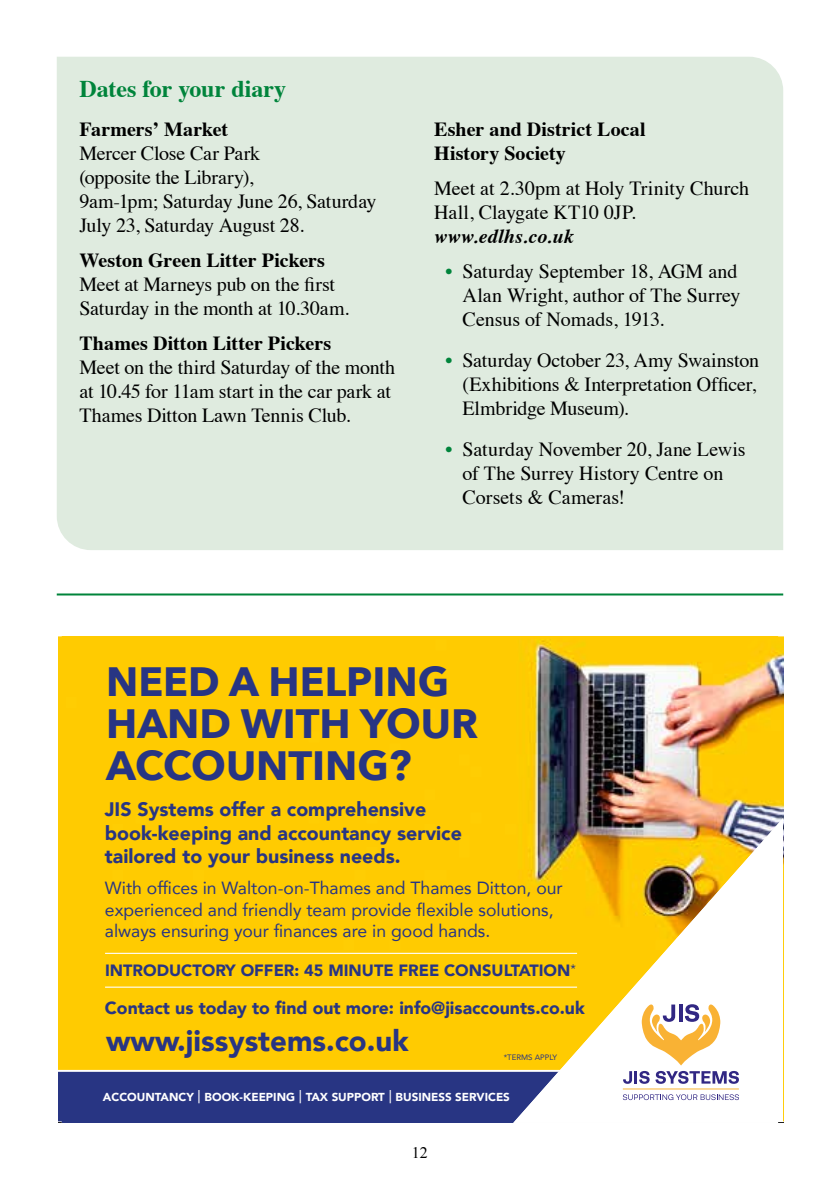
<style>
.page{position:relative;width:840px;height:1191px;background:#fff}
.page>*{position:absolute;margin:0;border:0;box-sizing:border-box;transform-origin:0 0}
.t1{font:700 40.8px/41.8px "Avenir Next";color:#283583}
.t2{font:900 29.4px "Avenir";color:#283583}
.t3{font:700 24px "Times";color:#00843b}
.t4{font:20px/24px "Times";letter-spacing:-.005em;color:#000}
.t5{font:700 20px/24px "Times";color:#000}
.t6{font:italic 700 20px "Times";letter-spacing:.005em;color:#000}
.t7{font:900 19.6px/23.4px "Avenir";color:#283583}
.t8{font:17.6px/21.4px "Avenir";color:#283583}
.t9{font:900 17.6px "Avenir";color:#283583}
.t10{font:900 16.4px "Avenir";color:#283583}
.t11{font:16px "Times New Roman";color:#000}
.t12{font:900 11.6px "Avenir";color:#fff}
.t13{font:7.8px "Avenir";color:#283583}
.s1{color:#00843b}
.s2{font-weight:400;font-size:17.4px}
</style>
<div class="page">
<div style="left:57px;top:57px;width:725px;height:493px;background:#dfebdf"></div>
<hr style="left:57px;top:593px;width:725px;height:2px;background:#00843b">
<img style="left:59px;top:637px;width:723px;height:433px">
<div style="left:59px;top:1071px;width:723px;height:52px;background:#283583"></div>
<svg style="left:513px;top:818px;width:269px;height:305px"></svg>
<svg style="left:622px;top:1071px;width:27px;height:12px"></svg>
<svg style="left:655px;top:1071px;width:83px;height:12px"></svg>
<svg style="left:622px;top:1094px;width:116px;height:6px"></svg>
<hr style="left:622px;top:1088px;width:116px;height:1px;background:#f9b234">
<svg style="left:641px;top:1004px;width:79px;height:61px"></svg>
<hr style="left:105px;top:952px;width:471px;height:2px;background:#fff">
<hr style="left:105px;top:986px;width:471px;height:1px;background:#fff">
<p class="t3" style="left:79px;top:66px;width:208px">Dates for your diary</p>
<p class="t5" style="left:79px;top:115px;width:150px">Farmers’ Market</p>
<p class="t4" style="left:79px;top:139px;width:298px">Mercer Close Car Park<br>(opposite the Library),<br>9am-1pm; Saturday June 26, Saturday<br>July 23, Saturday August 28.</p>
<p class="t5" style="left:79px;top:246px;width:247px">Weston Green Litter Pickers</p>
<p class="t4" style="left:79px;top:270px;width:271px">Meet at Marneys pub on the first<br>Saturday in the month at 10.30am.</p>
<p class="t5" style="left:79px;top:329px;width:253px">Thames Ditton Litter Pickers</p>
<p class="t4" style="left:79px;top:354px;width:317px">Meet on the third Saturday of the month at 10.45 for 11am start in the car park at<br>Thames Ditton Lawn Tennis Club.</p>
<p class="t5" style="left:434px;top:115px;width:213px">Esher and District Local<br>History Society</p>
<p class="t4" style="left:434px;top:174px;width:316px">Meet at 2.30pm at Holy Trinity Church<br>Hall, Claygate KT10 0JP.</p>
<p class="t6" style="left:434px;top:217px;width:141px">www.edlhs.co.uk</p>
<p class="t4" style="left:462px;top:258px;width:279px;text-indent:-17px"><span class="s1">•</span> Saturday September 18, AGM and<br>Alan Wright, author of The Surrey<br>Census of Nomads, 1913.</p>
<p class="t4" style="left:462px;top:347px;width:298px;text-indent:-17px"><span class="s1">•</span> Saturday October 23, Amy Swainston (Exhibitions &amp; Interpretation Officer,<br>Elmbridge Museum).</p>
<p class="t4" style="left:462px;top:436px;width:284px;text-indent:-17px"><span class="s1">•</span> Saturday November 20, Jane Lewis of The Surrey History Centre on<br>Corsets &amp; Cameras!</p>
<h1 class="t1" style="left:106px;top:660px;width:373px">NEED A HELPING<br>HAND WITH YOUR<br>ACCOUNTING?</h1>
<p class="t7" style="left:105px;top:797px;width:358px">JIS Systems offer a comprehensive book-keeping and accountancy service tailored to your business needs.</p>
<p class="t8" style="left:105px;top:877px;width:459px">With offices in Walton-on-Thames and Thames Ditton, our experienced and friendly team provide flexible solutions, always ensuring your finances are in good hands.</p>
<p class="t10" style="left:105px;top:956px;width:472px">INTRODUCTORY OFFER: 45 MINUTE FREE CONSULTATION<sup>*</sup></p>
<p class="t9" style="left:105px;top:992px;width:481px">Contact us today to find out more: info@jisaccounts.co.uk</p>
<h2 class="t2" style="left:106px;top:1015px;width:304px">www.jissystems.co.uk</h2>
<p class="t13" style="left:503px;top:1051px;width:55px">*TERMS APPLY</p>
<p class="t12" style="left:103px;top:1086px;width:408px">ACCOUNTANCY <span class="s2">|</span> BOOK-KEEPING <span class="s2">|</span> TAX SUPPORT <span class="s2">|</span> BUSINESS SERVICES</p>
<p class="t11" style="left:412px;top:1141px;width:17px">12</p>
</div>
